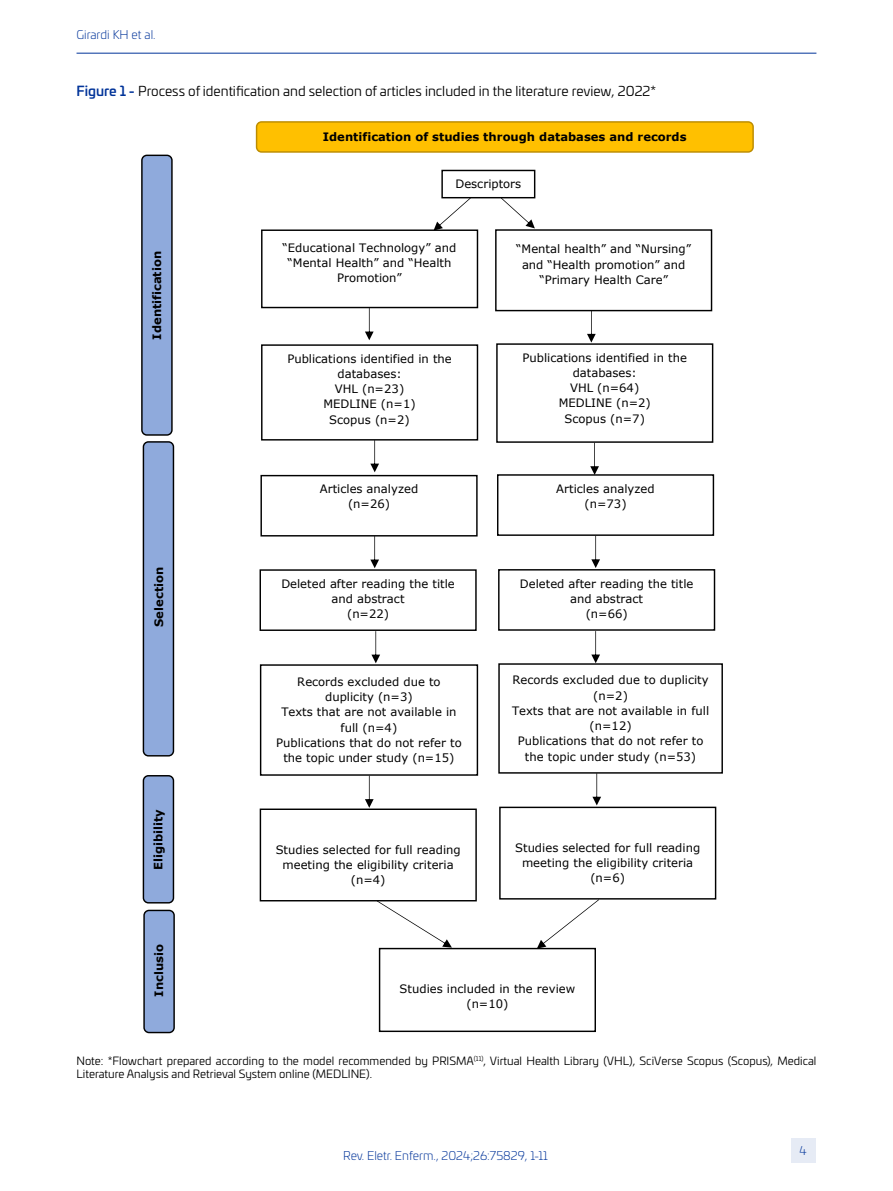
<style>
.page{position:relative;width:893px;height:1191px;background:#fff}
.page>*{position:absolute;margin:0;border:0;box-sizing:border-box;transform-origin:0 0}
.t1{font:17.4px "Times New Roman";color:#000}
.t2{font:13.5px "Univia Pro";color:#000}
.t3{font:300 12px "Univia Pro";color:#039}
.t4{font:11.55px/15.1px "Verdana";color:#000;text-align:center}
.t5{font:700 11.55px "Verdana";color:#000}
.t6{font:11.25px/13.5px "Univia Pro";color:#000}
.s1{font-weight:500;color:#039}
</style>
<div class="page">
<div style="left:791px;top:1138px;width:24px;height:25px;background:#e6ebf5"></div>
<hr style="left:77px;top:53px;width:739px;height:1px;background:#039">
<div style="left:261px;top:344px;width:217px;height:96px;border:1px solid #000"></div>
<div style="left:260px;top:664px;width:218px;height:111px;border:1px solid #000"></div>
<div style="left:260px;top:475px;width:218px;height:61px;border:1px solid #000"></div>
<div style="left:498px;top:569px;width:217px;height:61px;border:1px solid #000"></div>
<div style="left:260px;top:569px;width:217px;height:62px;border:1px solid #000"></div>
<div style="left:260px;top:808px;width:217px;height:93px;border:1px solid #000"></div>
<div style="left:379px;top:947px;width:217px;height:85px;border:1px solid #000"></div>
<div style="left:256px;top:121px;width:498px;height:32px;background:#ffc000;border:1px solid #bc8c00;border-radius:5px"></div>
<div style="left:141px;top:155px;width:32px;height:281px;background:#8faadc;border:1px solid #000;border-radius:5px"></div>
<div style="left:143px;top:441px;width:31px;height:315px;background:#8faadc;border:1px solid #000;border-radius:5px"></div>
<div style="left:143px;top:775px;width:31px;height:128px;background:#8faadc;border:1px solid #000;border-radius:5px"></div>
<svg style="left:370px;top:440px;width:9px;height:32px"></svg>
<svg style="left:370px;top:536px;width:9px;height:32px"></svg>
<svg style="left:371px;top:631px;width:9px;height:32px"></svg>
<div style="left:143px;top:909px;width:32px;height:124px;background:#8faadc;border:1px solid #000;border-radius:5px"></div>
<div style="left:441px;top:170px;width:94px;height:28px;border:1px solid #000"></div>
<div style="left:261px;top:229px;width:217px;height:79px;border:1px solid #000"></div>
<div style="left:495px;top:229px;width:217px;height:82px;border:1px solid #000"></div>
<svg style="left:433px;top:198px;width:38px;height:33px"></svg>
<svg style="left:501px;top:198px;width:34px;height:30px"></svg>
<svg style="left:365px;top:308px;width:9px;height:32px"></svg>
<svg style="left:587px;top:310px;width:9px;height:32px"></svg>
<div style="left:496px;top:343px;width:217px;height:100px;border:1px solid #000"></div>
<svg style="left:590px;top:443px;width:9px;height:31px"></svg>
<div style="left:497px;top:474px;width:217px;height:62px;border:1px solid #000"></div>
<svg style="left:591px;top:536px;width:9px;height:32px"></svg>
<svg style="left:591px;top:631px;width:9px;height:32px"></svg>
<div style="left:498px;top:663px;width:225px;height:110px;border:1px solid #000"></div>
<div style="left:499px;top:806px;width:217px;height:93px;border:1px solid #000"></div>
<svg style="left:377px;top:900px;width:75px;height:47px"></svg>
<svg style="left:537px;top:899px;width:62px;height:49px"></svg>
<svg style="left:365px;top:775px;width:9px;height:33px"></svg>
<svg style="left:592px;top:773px;width:9px;height:32px"></svg>
<p class="t3" style="left:77px;top:26px;width:81px">Girardi KH et al.</p>
<p class="t2" style="left:77px;top:81px;width:581px"><span class="s1">Figure 1 -</span> Process of identification and selection of articles included in the literature review, 2022*</p>
<h1 class="t1" style="left:131px;top:82px;width:101px">review, 2022*</h1>
<p class="t5" style="left:323px;top:129px;width:365px">Identification of studies through databases and records</p>
<p class="t5" style="left:149px;top:340px;width:90px;rotate:-90deg">Identification</p>
<p class="t5" style="left:151px;top:627px;width:61px;rotate:-90deg">Selection</p>
<p class="t5" style="left:150px;top:869px;width:62px;rotate:-90deg">Eligibility</p>
<p class="t5" style="left:151px;top:996px;width:54px;rotate:-90deg">Inclusio</p>
<p class="t4" style="left:455px;top:176px;width:67px">Descriptors</p>
<p class="t4" style="left:283px;top:240px;width:175px">“Educational Technology” and “Mental Health” and “Health<br>Promotion”</p>
<p class="t4" style="left:516px;top:241px;width:176px">“Mental health” and “Nursing” and “Health promotion” and “Primary Health Care”</p>
<p class="t4" style="left:287px;top:351px;width:166px">Publications identified in the databases:<br>VHL (n=23)<br>MEDLINE (n=1)<br>Scopus (n=2)</p>
<p class="t4" style="left:320px;top:481px;width:100px">Articles analyzed (n=26)</p>
<p class="t4" style="left:281px;top:576px;width:175px">Deleted after reading the title and abstract<br>(n=22)</p>
<p class="t4" style="left:276px;top:674px;width:187px">Records excluded due to duplicity (n=3)<br>Texts that are not available in full (n=4)<br>Publications that do not refer to the topic under study (n=15)</p>
<p class="t4" style="left:276px;top:842px;width:187px">Studies selected for full reading meeting the eligibility criteria (n=4)</p>
<p class="t4" style="left:522px;top:350px;width:166px">Publications identified in the databases:<br>VHL (n=64)<br>MEDLINE (n=2)<br>Scopus (n=7)</p>
<p class="t4" style="left:556px;top:480px;width:100px">Articles analyzed (n=73)</p>
<p class="t4" style="left:520px;top:575px;width:175px">Deleted after reading the title and abstract<br>(n=66)</p>
<p class="t4" style="left:512px;top:672px;width:199px">Records excluded due to duplicity (n=2)<br>Texts that are not available in full (n=12)<br>Publications that do not refer to the topic under study (n=53)</p>
<p class="t4" style="left:515px;top:840px;width:187px">Studies selected for full reading meeting the eligibility criteria (n=6)</p>
<p class="t4" style="left:400px;top:981px;width:177px">Studies included in the review (n=10)</p>
<p class="t6" style="left:77px;top:1053px;width:741px">Note: *Flowchart prepared according to the model recommended by PRISMA<sup>(11)</sup>, Virtual Health Library (VHL), SciVerse Scopus (Scopus), Medical<br>Literature Analysis and Retrieval System online (MEDLINE).</p>
<p class="t3" style="left:343px;top:1147px;width:206px">Rev. Eletr. Enferm., 2024;26:75829, 1-11</p>
<p class="t3" style="left:799px;top:1142px;width:9px">4</p>
</div>
